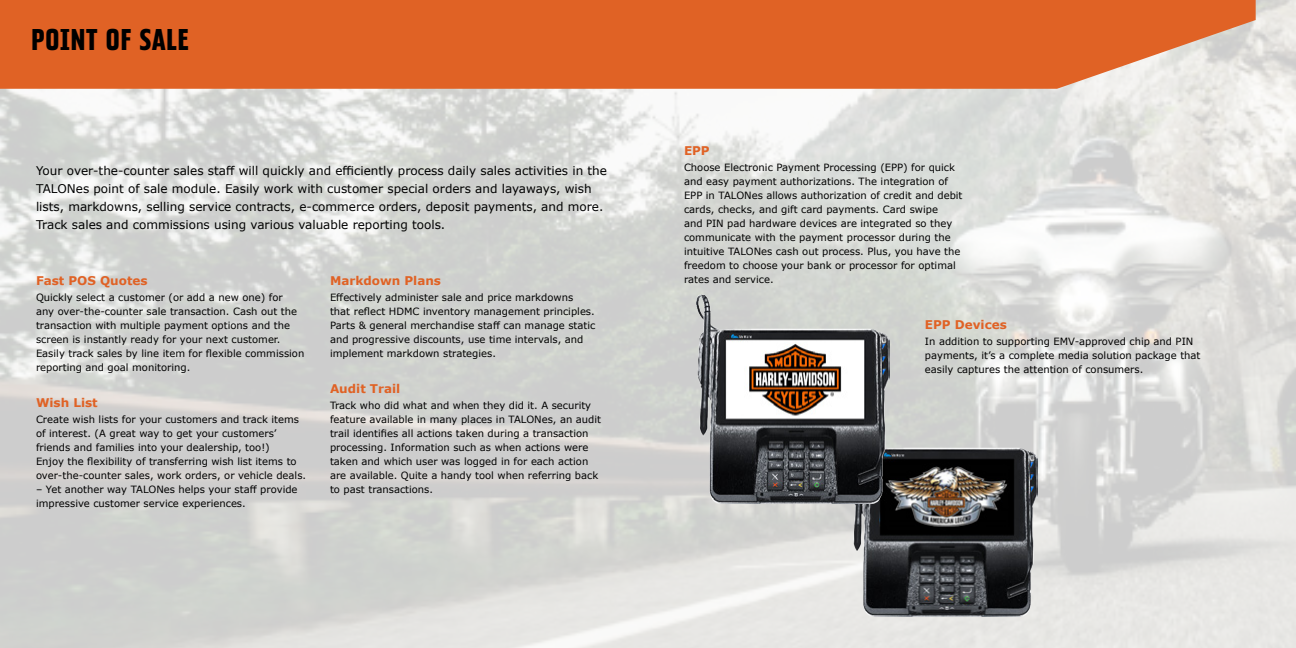
<style>
.page{position:relative;width:1296px;height:648px;background:#fff}
.page>*{position:absolute;margin:0;border:0;box-sizing:border-box;transform-origin:0 0}
.t1{font:30px "Freedom Machine";color:#000}
.t2{font:12px/18px "Verdana";color:#000}
.t3{font:700 12px "Verdana";color:#e06225}
.t4{font:10px/14px "Verdana";color:#000}
</style>
<div class="page">
<img style="left:0;top:0;width:1296px;height:648px">
<svg style="left:0;top:0;width:1256px;height:89px;background:#e06a31"></svg>
<img style="left:851px;top:415px;width:186px;height:202px">
<img style="left:697px;top:295px;width:193px;height:208px">
<h1 class="t1" style="left:31px;top:21px;width:160px">POINT OF SALE</h1>
<p class="t2" style="left:36px;top:162px;width:572px">Your over-the-counter sales staff will quickly and efficiently process daily sales activities in the TALONes point of sale module. Easily work with customer special orders and layaways, wish lists, markdowns, selling service contracts, e-commerce orders, deposit payments, and more.<br>Track sales and commissions using various valuable reporting tools.</p>
<p class="t3" style="left:36px;top:272px;width:113px">Fast POS Quotes</p>
<p class="t4" style="left:36px;top:290px;width:270px">Quickly select a customer (or add a new one) for<br>any over-the-counter sale transaction. Cash out the transaction with multiple payment options and the screen is instantly ready for your next customer.<br>Easily track sales by line item for flexible commission reporting and goal monitoring.</p>
<p class="t3" style="left:36px;top:394px;width:63px">Wish List</p>
<p class="t4" style="left:36px;top:412px;width:272px">Create wish lists for your customers and track items of interest. (A great way to get your customers’ friends and families into your dealership, too!)<br>Enjoy the flexibility of transferring wish list items to over-the-counter sales, work orders, or vehicle deals.</p>
<p class="t4" style="left:36px;top:482px;width:263px">– Yet another way TALONes helps your staff provide impressive customer service experiences.</p>
<p class="t3" style="left:330px;top:272px;width:113px">Markdown Plans</p>
<p class="t4" style="left:330px;top:290px;width:267px">Effectively administer sale and price markdowns that reflect HDMC inventory management principles.<br>Parts &amp; general merchandise staff can manage static and progressive discounts, use time intervals, and implement markdown strategies.</p>
<p class="t3" style="left:330px;top:380px;width:72px">Audit Trail</p>
<p class="t4" style="left:330px;top:398px;width:273px">Track who did what and when they did it. A security feature available in many places in TALONes, an audit trail identifies all actions taken during a transaction processing. Information such as when actions were taken and which user was logged in for each action are available. Quite a handy tool when referring back to past transactions.</p>
<p class="t3" style="left:684px;top:143px;width:27px">EPP</p>
<p class="t4" style="left:684px;top:161px;width:280px">Choose Electronic Payment Processing (EPP) for quick and easy payment authorizations. The integration of EPP in TALONes allows authorization of credit and debit cards, checks, and gift card payments. Card swipe<br>and PIN pad hardware devices are integrated so they communicate with the payment processor during the intuitive TALONes cash out process. Plus, you have the freedom to choose your bank or processor for optimal rates and service.</p>
<p class="t3" style="left:925px;top:316px;width:83px">EPP Devices</p>
<p class="t4" style="left:925px;top:334px;width:277px">In addition to supporting EMV-approved chip and PIN payments, it’s a complete media solution package that easily captures the attention of consumers.</p>
</div>
